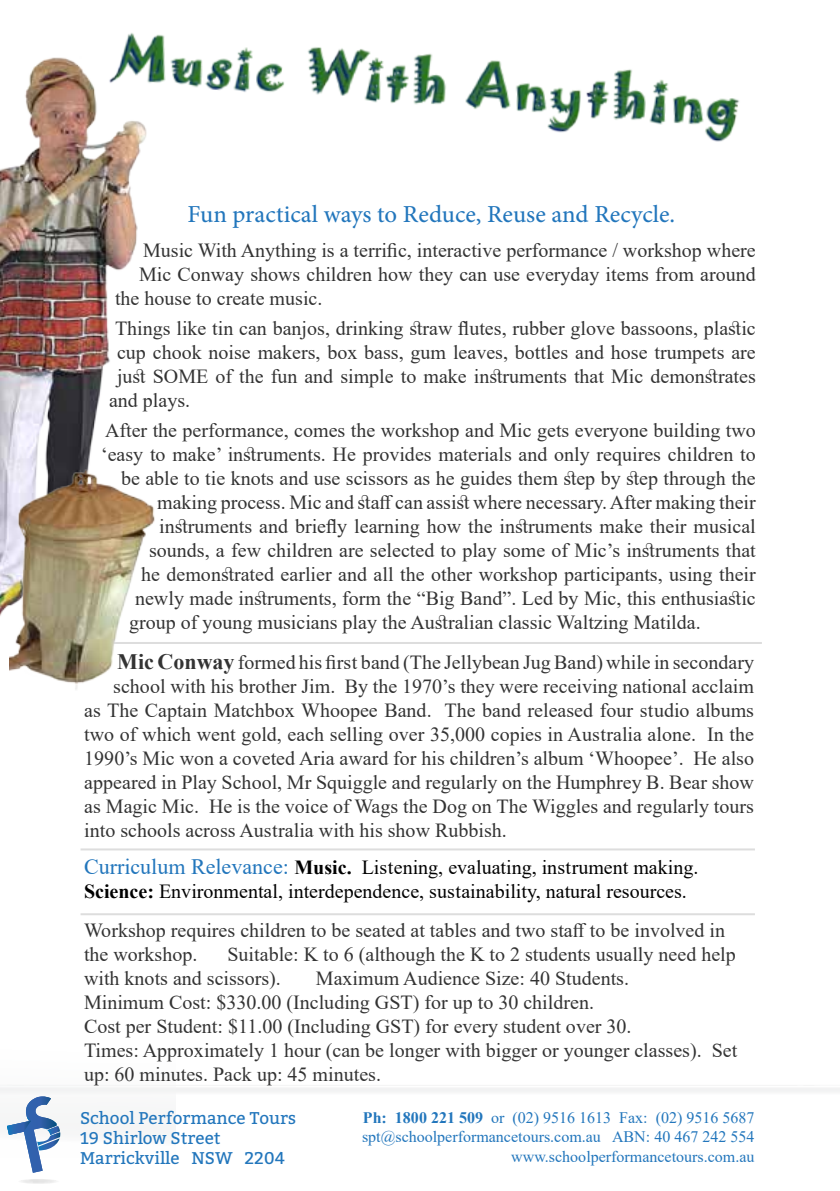
<style>
.page{position:relative;width:840px;height:1191px;background:#fff}
.page>*{position:absolute;margin:0;border:0;box-sizing:border-box;transform-origin:0 0}
.t1{font:24px "Adobe Hebrew";color:#2276bc}
.t2{font:20px/24px "Times New Roman";color:#333}
.t3{font:20px/24px "Times New Roman";color:#000}
.t4{font:17px/20px "Bitter";color:#2276bc}
.t5{font:16px/19.2px "Times New Roman";color:#2276bc;text-align:right}
.s1{font-weight:700;font-size:22px}
.s2{font-size:22px;color:#2276bc}
.s3{font-weight:700}
</style>
<div class="page">
<hr style="left:80px;top:848px;width:674px;height:2px;background:#ddd">
<hr style="left:80px;top:913px;width:674px;height:2px;background:#ddd">
<svg style="left:18px;top:1178px;width:42px;height:6px"></svg>
<div style="left:0;top:1039px;width:175px;height:118px;background:#fbfbfc"></div>
<svg style="left:7px;top:1096px;width:53px;height:76px"></svg>
<hr style="left:87px;top:642px;width:674px;height:2px;background:#ddd">
<img style="left:0;top:57px;width:138px;height:559px">
<img style="left:9px;top:409px;width:146px;height:280px">
<img style="left:83px;top:33px;width:657px;height:140px">
<p class="t1" style="left:187px;top:199px;width:488px">Fun practical ways to Reduce, Reuse and Recycle.</p>
<p class="t2" style="left:143px;top:238px;width:614px">Music With Anything is a terrific, interactive performance / workshop where</p>
<p class="t2" style="left:139px;top:262px;width:618px">Mic Conway shows children how they can use everyday items from around</p>
<p class="t2" style="left:115px;top:286px;width:209px">the house to create music.</p>
<p class="t2" style="left:115px;top:316px;width:642px">Things like tin can banjos, drinking straw flutes, rubber glove bassoons, plastic</p>
<p class="t2" style="left:117px;top:340px;width:640px">cup chook noise makers, box bass, gum leaves, bottles and hose trumpets are</p>
<p class="t2" style="left:117px;top:364px;width:640px">just SOME of the fun and simple to make instruments that Mic demonstrates</p>
<p class="t2" style="left:109px;top:388px;width:83px">and plays.</p>
<p class="t2" style="left:105px;top:417px;width:652px">After the performance, comes the workshop and Mic gets everyone building two</p>
<p class="t2" style="left:101px;top:441px;width:656px">‘easy to make’ instruments. He provides materials and only requires children to</p>
<p class="t2" style="left:121px;top:465px;width:636px">be able to tie knots and use scissors as he guides them step by step through the</p>
<p class="t2" style="left:157px;top:489px;width:600px">making process. Mic and staff can assist where necessary. After making their</p>
<p class="t2" style="left:159px;top:513px;width:598px">instruments and briefly learning how the instruments make their musical</p>
<p class="t2" style="left:149px;top:537px;width:608px">sounds, a few children are selected to play some of Mic’s instruments that</p>
<p class="t2" style="left:141px;top:561px;width:616px">he demonstrated earlier and all the other workshop participants, using their</p>
<p class="t2" style="left:135px;top:585px;width:622px">newly made instruments, form the “Big Band”. Led by Mic, this enthusiastic</p>
<p class="t2" style="left:129px;top:609px;width:572px">group of young musicians play the Australian classic Waltzing Matilda.</p>
<p class="t2" style="left:117px;top:650px;width:638px"><span class="s1">Mic Conway</span> formed his first band (The Jellybean Jug Band) while in secondary</p>
<p class="t2" style="left:113px;top:674px;width:642px">school with his brother Jim. By the 1970’s they were receiving national acclaim</p>
<p class="t2" style="left:84px;top:698px;width:670px">as The Captain Matchbox Whoopee Band. The band released four studio albums</p>
<p class="t2" style="left:84px;top:722px;width:670px">two of which went gold, each selling over 35,000 copies in Australia alone. In the</p>
<p class="t2" style="left:84px;top:746px;width:670px">1990’s Mic won a coveted Aria award for his children’s album ‘Whoopee’. He also</p>
<p class="t2" style="left:84px;top:770px;width:670px">appeared in Play School, Mr Squiggle and regularly on the Humphrey B. Bear show</p>
<p class="t2" style="left:84px;top:794px;width:670px">as Magic Mic. He is the voice of Wags the Dog on The Wiggles and regularly tours</p>
<p class="t2" style="left:84px;top:818px;width:424px">into schools across Australia with his show Rubbish.</p>
<p class="t3" style="left:84px;top:855px;width:615px"><span class="s2">Curriculum Relevance:</span> <span class="s3">Music.</span> Listening, evaluating, instrument making.<br><span class="s3">Science:</span> Environmental, interdependence, sustainability, natural resources.</p>
<p class="t2" style="left:84px;top:917px;width:642px">Workshop requires children to be seated at tables and two staff to be involved in the workshop.</p>
<p class="t2" style="left:84px;top:941px;width:653px;text-indent:143px">Suitable: K to 6 (although the K to 2 students usually need help with knots and scissors).</p>
<p class="t2" style="left:84px;top:965px;width:654px;text-indent:232px">Maximum Audience Size: 40 Students.<br>Minimum Cost: $330.00 (Including GST) for up to 30 children.<br>Cost per Student: $11.00 (Including GST) for every student over 30.<br>Times: Approximately 1 hour (can be longer with bigger or younger classes). Set up: 60 minutes. Pack up: 45 minutes.</p>
<p class="t4" style="left:80px;top:1107px;width:217px">School Performance Tours<br>19 Shirlow Street<br>Marrickville NSW 2204</p>
<p class="t5" style="left:362px;top:1107px;width:394px"><span class="s3">Ph: 1800 221 509</span> or (02) 9516 1613 Fax: (02) 9516 5687 spt@schoolperformancetours.com.au ABN: 40 467 242 554 www.schoolperformancetours.com.au</p>
</div>
